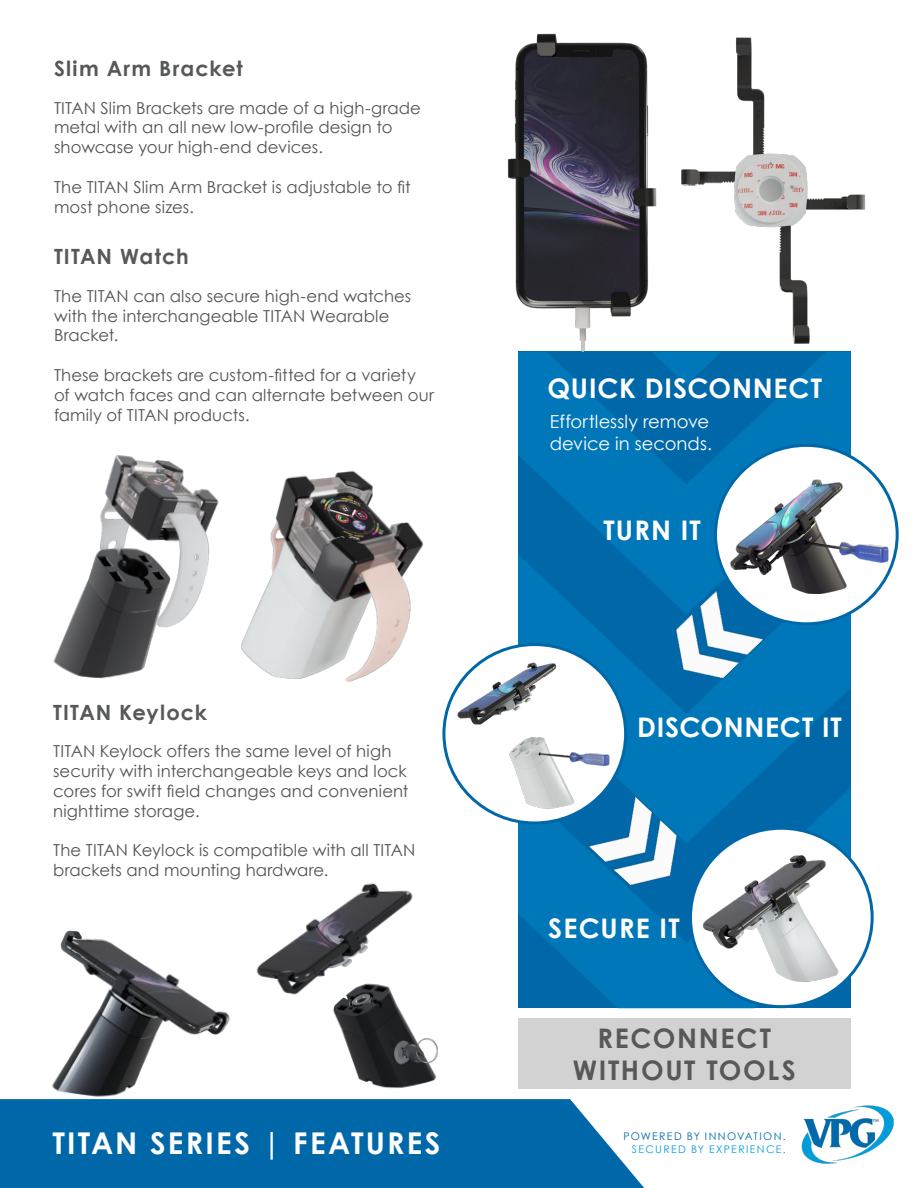
<style>
.page{position:relative;width:918px;height:1188px;background:#fff}
.page>*{position:absolute;margin:0;border:0;box-sizing:border-box;transform-origin:0 0}
.t1{font:700 30px "Century Gothic";letter-spacing:.075em;color:#fff}
.t2{font:700 27px "Century Gothic";letter-spacing:.03em;color:#fff}
.t3{font:700 27px "Century Gothic";letter-spacing:.065em;color:#57585a}
.t4{font:700 21px "Century Gothic";letter-spacing:.05em;color:#57585a}
.t5{font:18px "Century Gothic";letter-spacing:.005em;color:#fff}
.t6{font:16.5px/19.8px "Century Gothic";letter-spacing:.005em;color:#535353}
.t7{font:10.5px "Century Gothic";letter-spacing:.125em;color:#0068a9}
.t8{font:10.5px "Century Gothic";letter-spacing:.13em;color:#069ddc}
</style>
<div class="page">
<div style="left:0;top:1099px;width:644px;height:89px;background:#0068a9"></div>
<img style="left:801px;top:1105px;width:93px;height:59px">
<img style="left:518px;top:353px;width:333px;height:48px">
<img style="left:507px;top:33px;width:241px;height:325px">
<img style="left:620px;top:34px;width:246px;height:312px">
<div style="left:519px;top:1018px;width:332px;height:71px;background:#d2d2d2"></div>
<img style="left:53px;top:455px;width:134px;height:224px">
<img style="left:277px;top:883px;width:269px;height:225px">
<img style="left:2px;top:930px;width:275px;height:183px">
<img style="left:187px;top:470px;width:217px;height:212px">
<img style="left:518px;top:401px;width:352px;height:68px">
<img style="left:404px;top:469px;width:495px;height:617px">
<p class="t4" style="left:54px;top:52px;width:190px">Slim Arm Bracket</p>
<p class="t6" style="left:54px;top:98px;width:368px">TITAN Slim Brackets are made of a high-grade</p>
<p class="t6" style="left:54px;top:117px;width:340px">metal with an all new low-profile design to</p>
<p class="t6" style="left:54px;top:137px;width:271px">showcase your high-end devices.</p>
<p class="t6" style="left:54px;top:177px;width:358px">The TITAN Slim Arm Bracket is adjustable to fit most phone sizes.</p>
<p class="t4" style="left:54px;top:240px;width:136px">TITAN Watch</p>
<p class="t6" style="left:54px;top:286px;width:359px">The TITAN can also secure high-end watches with the interchangeable TITAN Wearable<br>Bracket.</p>
<p class="t6" style="left:54px;top:365px;width:363px">These brackets are custom-fitted for a variety</p>
<p class="t6" style="left:54px;top:385px;width:382px">of watch faces and can alternate between our</p>
<p class="t6" style="left:54px;top:405px;width:197px">family of TITAN products.</p>
<p class="t4" style="left:53px;top:696px;width:155px">TITAN Keylock</p>
<p class="t6" style="left:53px;top:741px;width:357px">TITAN Keylock offers the same level of high security with interchangeable keys and lock cores for swift field changes and convenient nighttime storage.</p>
<p class="t6" style="left:53px;top:840px;width:364px">The TITAN Keylock is compatible with all TITAN</p>
<p class="t6" style="left:53px;top:860px;width:277px">brackets and mounting hardware.</p>
<p class="t1" style="left:52px;top:1120px;width:390px">TITAN SERIES | FEATURES</p>
<p class="t2" style="left:547px;top:368px;width:276px">QUICK DISCONNECT</p>
<p class="t5" style="left:550px;top:409px;width:161px">Effortlessly remove</p>
<p class="t5" style="left:550px;top:431px;width:164px">device in seconds.</p>
<p class="t2" style="left:604px;top:510px;width:99px">TURN IT</p>
<p class="t2" style="left:637px;top:707px;width:206px">DISCONNECT IT</p>
<p class="t2" style="left:548px;top:908px;width:133px">SECURE IT</p>
<p class="t3" style="left:597px;top:1018px;width:175px">RECONNECT</p>
<p class="t3" style="left:573px;top:1050px;width:225px">WITHOUT TOOLS</p>
<p class="t7" style="left:623px;top:1129px;width:164px">POWERED BY INNOVATION.</p>
<p class="t8" style="left:632px;top:1142px;width:155px">SECURED BY EXPERIENCE.</p>
</div>
